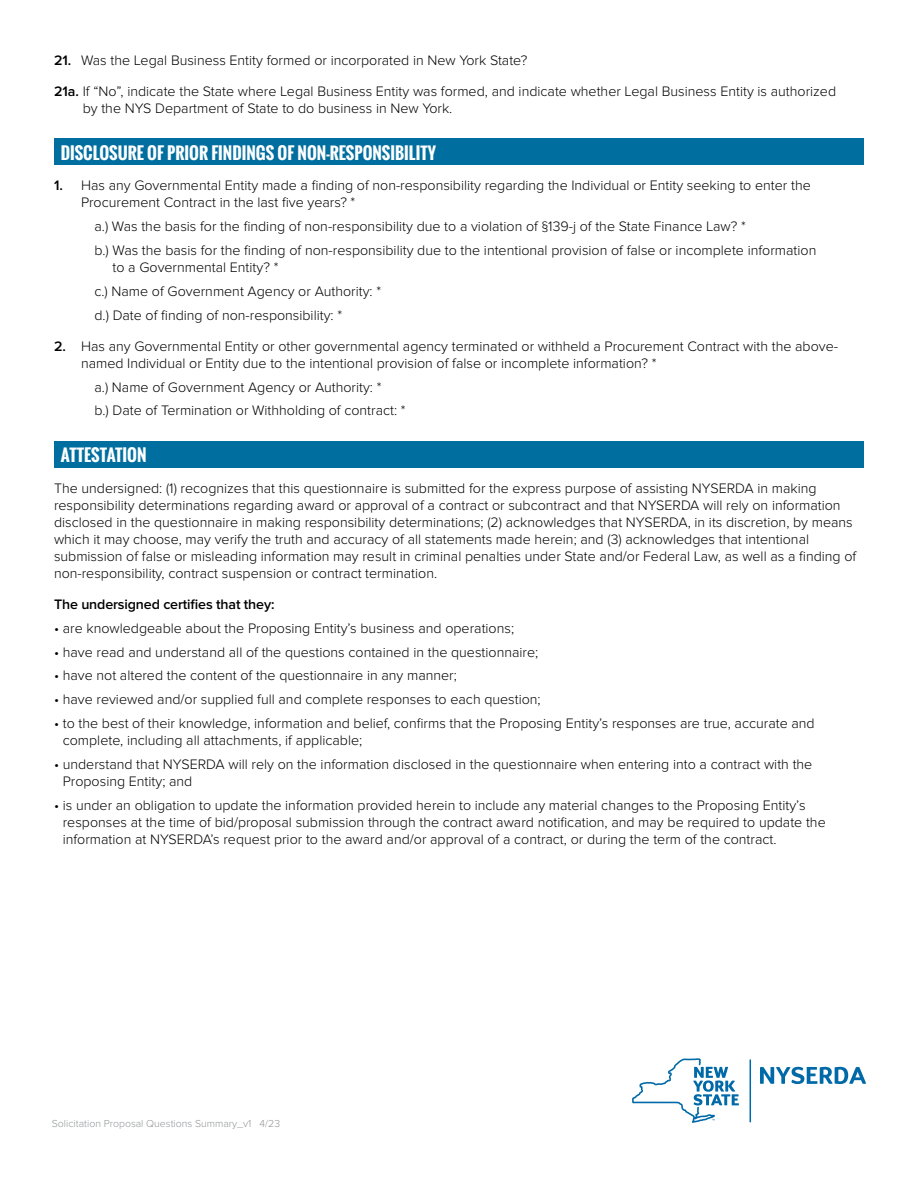
<style>
.page{position:relative;width:918px;height:1188px;background:#fff}
.page>*{position:absolute;margin:0;border:0;box-sizing:border-box;transform-origin:0 0}
.Header_-_Blue_Bar{font:700 16.5px "Oswald";color:#fff}
.Body{font:300 14.25px/17.1px "Proxima Nova";color:#000}
.Bullets{font:300 14.25px/17.1px "Proxima Nova";color:#000}
.t1{font:600 14.25px "Proxima Nova";letter-spacing:-.01em;color:#000}
.t2{font:300 10.5px "Proxima Nova";color:#939598}
.s1{font-weight:600}
</style>
<div class="page">
<div style="left:54px;top:138px;width:810px;height:27px;background:#006e9f"></div>
<div style="left:54px;top:441px;width:810px;height:27px;background:#006e9f"></div>
<svg style="left:632px;top:1058px;width:107px;height:65px"></svg>
<svg style="left:760px;top:1067px;width:106px;height:17px"></svg>
<hr style="left:750px;top:1059px;width:1px;height:63px;background:#0069a7">
<p class="Body" style="left:54px;top:52px;width:475px"><span class="s1">21.</span> Was the Legal Business Entity formed or incorporated in New York State?</p>
<p class="Body" style="left:83px;top:83px;width:755px;text-indent:-29px"><span class="s1">21a.</span> If “No”, indicate the State where Legal Business Entity was formed, and indicate whether Legal Business Entity is authorized by the NYS Department of State to do business in New York.</p>
<p class="Header_-_Blue_Bar" style="left:61px;top:140px;width:377px">DISCLOSURE OF PRIOR FINDINGS OF NON-RESPONSIBILITY</p>
<p class="Body" style="left:81px;top:177px;width:731px;text-indent:-27px"><span class="s1">1.</span> Has any Governmental Entity made a finding of non-responsibility regarding the Individual or Entity seeking to enter the<br>Procurement Contract in the last five years? *</p>
<p class="Bullets" style="left:94px;top:218px;width:653px">a.) Was the basis for the finding of non-responsibility due to a violation of §139-j of the State Finance Law? *</p>
<p class="Bullets" style="left:113px;top:242px;width:705px;text-indent:-18px">b.) Was the basis for the finding of non-responsibility due to the intentional provision of false or incomplete information to a Governmental Entity? *</p>
<p class="Bullets" style="left:94px;top:283px;width:288px">c.) Name of Government Agency or Authority: *</p>
<p class="Bullets" style="left:94px;top:307px;width:249px">d.) Date of finding of non-responsibility: *</p>
<p class="Body" style="left:81px;top:337px;width:759px;text-indent:-27px"><span class="s1">2.</span> Has any Governmental Entity or other governmental agency terminated or withheld a Procurement Contract with the above&shy;named Individual or Entity due to the intentional provision of false or incomplete information? *</p>
<p class="Bullets" style="left:94px;top:378px;width:288px">a.) Name of Government Agency or Authority: *</p>
<p class="Bullets" style="left:94px;top:402px;width:313px">b.) Date of Termination or Withholding of contract: *</p>
<p class="Header_-_Blue_Bar" style="left:61px;top:443px;width:87px">ATTESTATION</p>
<p class="Body" style="left:54px;top:480px;width:804px">The undersigned: (1) recognizes that this questionnaire is submitted for the express purpose of assisting NYSERDA in making responsibility determinations regarding award or approval of a contract or subcontract and that NYSERDA will rely on information disclosed in the questionnaire in making responsibility determinations; (2) acknowledges that NYSERDA, in its discretion, by means which it may choose, may verify the truth and accuracy of all statements made herein; and (3) acknowledges that intentional submission of false or misleading information may result in criminal penalties under State and/or Federal Law, as well as a finding of non-responsibility, contract suspension or contract termination.</p>
<h1 class="t1" style="left:54px;top:596px;width:222px">The undersigned certifies that they:</h1>
<p class="Body" style="left:54px;top:620px;width:462px">• are knowledgeable about the Proposing Entity’s business and operations;</p>
<p class="Body" style="left:54px;top:643px;width:486px">• have read and understand all of the questions contained in the questionnaire;</p>
<p class="Body" style="left:54px;top:667px;width:404px">• have not altered the content of the questionnaire in any manner;</p>
<p class="Body" style="left:54px;top:691px;width:488px">• have reviewed and/or supplied full and complete responses to each question;</p>
<p class="Body" style="left:63px;top:715px;width:753px;text-indent:-9px">• to the best of their knowledge, information and belief, confirms that the Proposing Entity’s responses are true, accurate and complete, including all attachments, if applicable;</p>
<p class="Body" style="left:63px;top:756px;width:751px;text-indent:-9px">• understand that NYSERDA will rely on the information disclosed in the questionnaire when entering into a contract with the<br>Proposing Entity; and</p>
<p class="Body" style="left:63px;top:797px;width:764px;text-indent:-9px">• is under an obligation to update the information provided herein to include any material changes to the Proposing Entity’s responses at the time of bid/proposal submission through the contract award notification, and may be required to update the information at NYSERDA’s request prior to the award and/or approval of a contract, or during the term of the contract.</p>
<p class="t2" style="left:52px;top:1118px;width:230px">Solicitation Proposal Questions Summary_v1 4/23</p>
</div>
